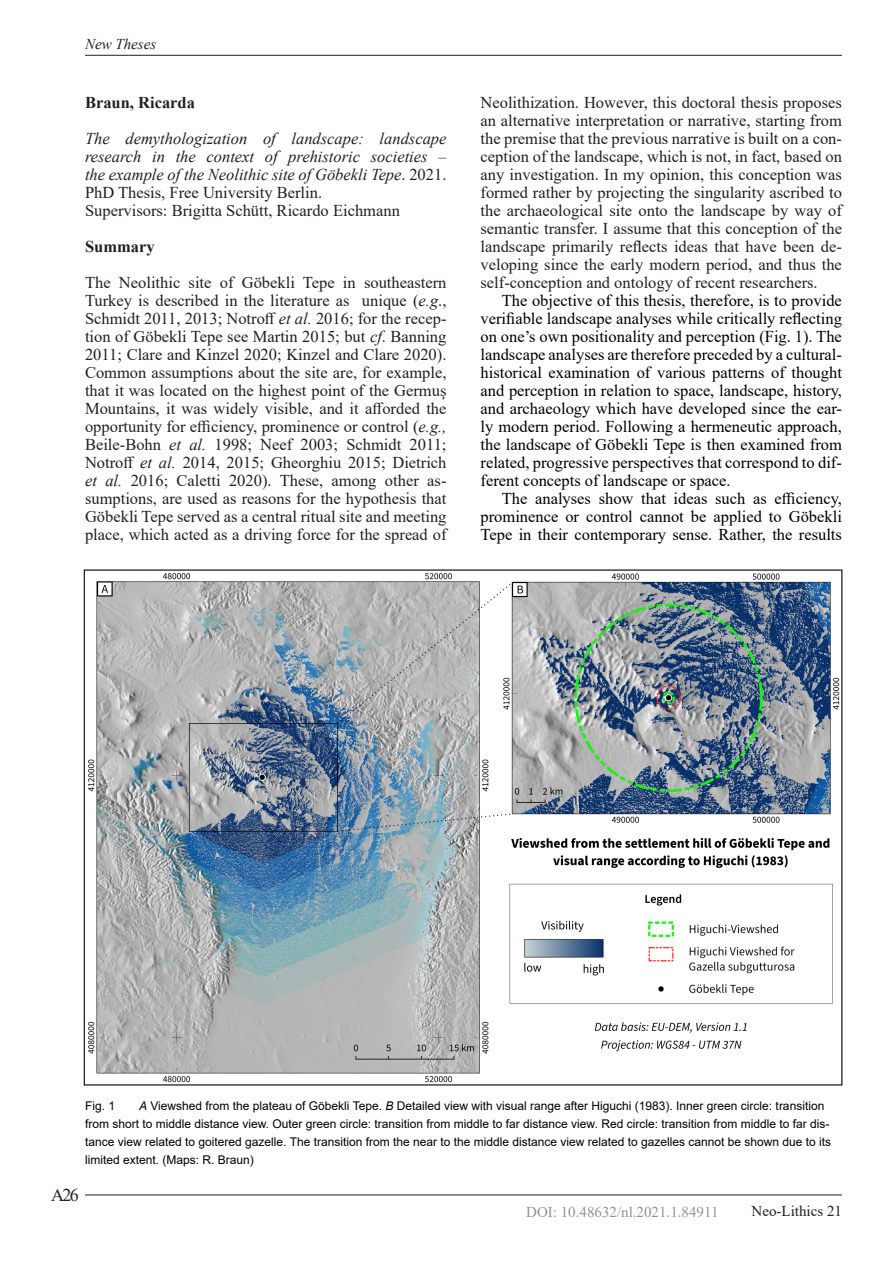
<style>
.page{position:relative;width:893px;height:1263px;background:#fff}
.page>*{position:absolute;margin:0;border:0;box-sizing:border-box;transform-origin:0 0}
.t1{font:18px "Times New Roman";color:#231f20}
.Absatz_ohne_Einzug{font:16.5px/18px "Times New Roman";color:#231f20;text-align:justify}
.Absatz_mit_Einzug{font:16.5px/18px "Times New Roman";color:#000;text-align:justify}
.Absatz_ohne_Einzug-2{font:italic 16.5px/18px "Times New Roman";color:#231f20;text-align:justify}
.Überschrift_1{font:700 16.5px "Times New Roman";color:#231f20}
.Endnote{font:15px "Times New Roman";color:#939393}
.t2{font:15px "Times New Roman";color:#231f20}
.t3{font:italic 15px "Times New Roman";color:#231f20}
.Bildunterschrift{font:12px/18px "Arial";color:#000}
.s1{font-style:normal}
.s2{font-style:italic}
</style>
<div class="page">
<hr style="left:85px;top:55px;width:757px;height:1px;background:#231f20">
<hr style="left:85px;top:1195px;width:757px;height:1px;background:#231f20">
<img style="left:83px;top:569px;width:760px;height:517px">
<p class="t3" style="left:85px;top:34px;width:73px">New Theses</p>
<p class="Überschrift_1" style="left:85px;top:91px;width:112px">Braun, Ricarda</p>
<p class="Absatz_ohne_Einzug-2" style="left:85px;top:129px;width:363px">The demythologization of landscape: landscape research in the context of prehistoric societies – the example of the Neolithic site of Göbekli Tepe<span class="s1">. 2021.<br>PhD Thesis, Free University Berlin.</span></p>
<p class="Absatz_ohne_Einzug" style="left:85px;top:201px;width:316px">Supervisors: Brigitta Schütt, Ricardo Eichmann</p>
<p class="Überschrift_1" style="left:85px;top:235px;width:71px">Summary</p>
<p class="Absatz_ohne_Einzug" style="left:85px;top:273px;width:363px">The Neolithic site of Göbekli Tepe in southeastern Turkey is described in the literature as unique (<span class="s2">e.g</span>., Schmidt 2011, 2013; Notroff <span class="s2">et al.</span> 2016; for the recep&shy;tion of Göbekli Tepe see Martin 2015; but <span class="s2">cf</span>. Banning 2011; Clare and Kinzel 2020; Kinzel and Clare 2020).<br>Common assumptions about the site are, for example, that it was located on the highest point of the Germuş Mountains, it was widely visible, and it afforded the opportunity for efficiency, prominence or control (<span class="s2">e.g., </span>Beile-Bohn <span class="s2">et al.</span> 1998; Neef 2003; Schmidt 2011; Notroff <span class="s2">et al.</span> 2014, 2015; Gheorghiu 2015; Dietrich <span class="s2">et al.</span> 2016; Caletti 2020). These, among other as&shy;sumptions, are used as reasons for the hypothesis that Göbekli Tepe served as a central ritual site and meeting place, which acted as a driving force for the spread of</p>
<p class="Absatz_ohne_Einzug" style="left:480px;top:93px;width:363px">Neolithization. However, this doctoral thesis proposes an alternative interpretation or narrative, starting from the premise that the previous narrative is built on a con&shy;ception of the landscape, which is not, in fact, based on any investigation. In my opinion, this conception was formed rather by projecting the singularity ascribed to the archaeological site onto the landscape by way of semantic transfer. I assume that this conception of the landscape primarily reflects ideas that have been de&shy;veloping since the early modern period, and thus the self-conception and ontology of recent researchers.</p>
<p class="Absatz_mit_Einzug" style="left:480px;top:291px;width:363px;text-indent:21px">The objective of this thesis, therefore, is to provide verifiable landscape analyses while critically reflecting on one’s own positionality and perception (Fig. 1). The landscape analyses are therefore preceded by a cultural&shy;historical examination of various patterns of thought and perception in relation to space, landscape, history, and archaeology which have developed since the ear&shy;ly modern period. Following a hermeneutic approach, the landscape of Göbekli Tepe is then examined from related, progressive perspectives that correspond to dif&shy;ferent concepts of landscape or space.</p>
<p class="Absatz_mit_Einzug" style="left:480px;top:489px;width:363px;text-indent:21px">The analyses show that ideas such as efficiency, prominence or control cannot be applied to Göbekli Tepe in their contemporary sense. Rather, the results</p>
<p class="Bildunterschrift" style="left:85px;top:1097px;width:748px;text-indent:54px"><span class="s2">A</span> Viewshed from the plateau of Göbekli Tepe. <span class="s2">B</span> Detailed view with visual range after Higuchi (1983). Inner green circle: transition from short to middle distance view. Outer green circle: transition from middle to far distance view. Red circle: transition from middle to far dis&shy;tance view related to goitered gazelle. The transition from the near to the middle distance view related to gazelles cannot be shown due to its limited extent. (Maps: R. Braun)</p>
<p class="Endnote" style="left:526px;top:1201px;width:194px">DOI: 10.48632/nl.2021.1.84911</p>
<p class="Bildunterschrift" style="left:85px;top:1097px;width:32px">Fig. 1</p>
<p class="t1" style="left:51px;top:1182px;width:29px">A26</p>
<p class="t2" style="left:752px;top:1200px;width:92px">Neo-Lithics 21</p>
</div>
